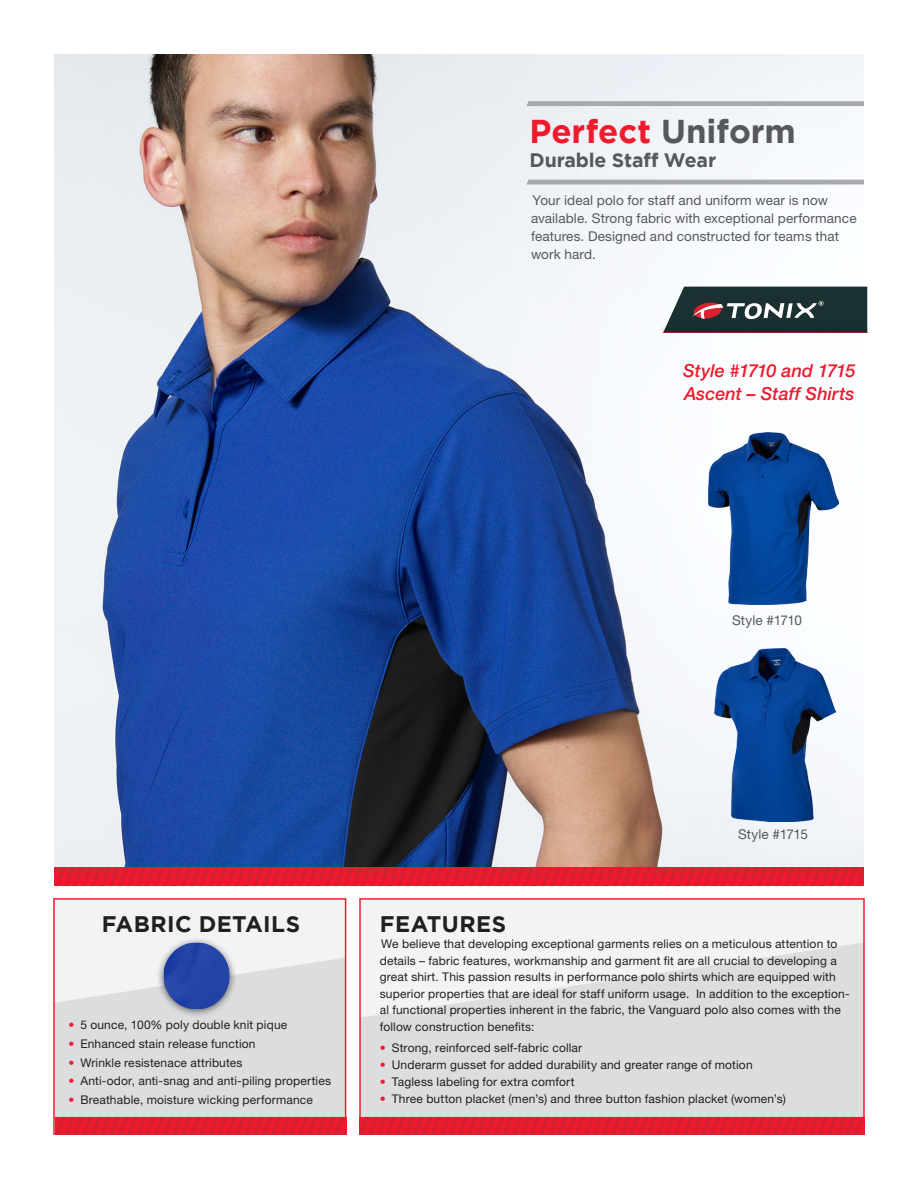
<style>
.page{position:relative;width:918px;height:1188px;background:#fff}
.page>*{position:absolute;margin:0;border:0;box-sizing:border-box;transform-origin:0 0}
.t1{font:700 33px "Gotham";color:#ee1b2d}
.TOX_BODY_COPY{font:700 22.5px "Gotham";letter-spacing:.015em;color:#231f20}
.TOX_Product_Number{font:700 19.5px "Gotham";letter-spacing:-.01em;color:#57585a}
.TOX_Product_Number-2{font:italic 500 18px "Helvetica Neue LT Std";color:#ee1b2d}
.TOX_Swatch_Header{font:13.5px/18px "Helvetica Neue LT Std";letter-spacing:.01em;color:#57585a}
.TOX_BODY_COPY-2{font:12px/16.5px "Helvetica Neue LT Std";letter-spacing:.015em;color:#231f20}
.s1{color:#57585a}
.s2{color:#ee1b2d}
</style>
<div class="page">
<div style="left:55px;top:901px;width:291px;height:216px;background:#f2f3f4"></div>
<svg style="left:56px;top:958px;width:287px;height:159px;background:#dedfe1"></svg>
<div style="left:53px;top:898px;width:293px;height:237px;border:2px solid #ee1b2d"></div>
<svg style="left:55px;top:1117px;width:291px;height:18px;background:#e31c2e"></svg>
<div style="left:360px;top:901px;width:504px;height:216px;background:#f2f3f4"></div>
<svg style="left:362px;top:943px;width:500px;height:174px;fill:#dcdddf"></svg>
<div style="left:359px;top:898px;width:506px;height:237px;border:2px solid #ee1b2d"></div>
<svg style="left:359px;top:1117px;width:506px;height:18px;background:#e31c2e"></svg>
<img style="left:54px;top:54px;width:810px;height:813px">
<svg style="left:55px;top:867px;width:809px;height:19px;background:#e21c2e"></svg>
<div style="left:156px;top:936px;width:82px;height:82px;background:#231f20;opacity:.75"></div>
<img style="left:156px;top:936px;width:86px;height:76px">
<svg style="left:526px;top:101px;width:338px;height:5px;background:#abacb0"></svg>
<svg style="left:526px;top:180px;width:338px;height:4px"></svg>
<hr style="left:663px;top:333px;width:204px;height:1px;background:#ee1b2d">
<svg style="left:663px;top:287px;width:204px;height:46px;background:#3f494a"></svg>
<img style="left:708px;top:432px;width:131px;height:173px">
<img style="left:714px;top:649px;width:121px;height:172px">
<p class="t1" style="left:530px;top:112px;width:268px">Perfect <span class="s1">Uniform</span></p>
<p class="TOX_Product_Number" style="left:530px;top:149px;width:188px">Durable Staff Wear</p>
<p class="TOX_Swatch_Header" style="left:531px;top:191px;width:327px">Your ideal polo for staff and uniform wear is now available. Strong fabric with exceptional performance features. Designed and constructed for teams that work hard.</p>
<p class="TOX_Product_Number-2" style="left:683px;top:360px;width:174px">Style #1710 and 1715</p>
<p class="TOX_Product_Number-2" style="left:684px;top:383px;width:172px">Ascent – Staff Shirts</p>
<p class="TOX_Swatch_Header" style="left:732px;top:611px;width:71px">Style #1710</p>
<p class="TOX_BODY_COPY" style="left:102px;top:911px;width:200px">FABRIC DETAILS</p>
<p class="TOX_BODY_COPY" style="left:380px;top:911px;width:128px">FEATURES</p>
<p class="TOX_Swatch_Header" style="left:738px;top:825px;width:71px">Style #1715</p>
<p class="TOX_BODY_COPY-2" style="left:380px;top:935px;width:471px">We believe that developing exceptional garments relies on a meticulous attention to details – fabric features, workmanship and garment fit are all crucial to developing a great shirt. This passion results in performance polo shirts which are equipped with superior properties that are ideal for staff uniform usage. In addition to the exception&shy;al functional properties inherent in the fabric, the Vanguard polo also comes with the</p>
<p class="TOX_BODY_COPY-2" style="left:68px;top:1016px;width:220px"><span class="s2">•</span> 5 ounce, 100% poly double knit pique</p>
<p class="TOX_BODY_COPY-2" style="left:380px;top:1018px;width:156px">follow construction benefits:</p>
<p class="TOX_BODY_COPY-2" style="left:68px;top:1035px;width:189px"><span class="s2">•</span> Enhanced stain release function</p>
<p class="TOX_BODY_COPY-2" style="left:68px;top:1054px;width:176px"><span class="s2">•</span> Wrinkle resistenace attributes</p>
<p class="TOX_BODY_COPY-2" style="left:68px;top:1073px;width:264px"><span class="s2">•</span> Anti-odor, anti-snag and anti-piling properties</p>
<p class="TOX_BODY_COPY-2" style="left:68px;top:1091px;width:246px"><span class="s2">•</span> Breathable, moisture wicking performance</p>
<p class="TOX_BODY_COPY-2" style="left:380px;top:1039px;width:204px"><span class="s2">•</span> Strong, reinforced self-fabric collar</p>
<p class="TOX_BODY_COPY-2" style="left:380px;top:1056px;width:374px"><span class="s2">•</span> Underarm gusset for added durability and greater range of motion</p>
<p class="TOX_BODY_COPY-2" style="left:380px;top:1074px;width:196px"><span class="s2">•</span> Tagless labeling for extra comfort</p>
<p class="TOX_BODY_COPY-2" style="left:380px;top:1091px;width:408px"><span class="s2">•</span> Three button placket (men’s) and three button fashion placket (women’s)</p>
</div>
